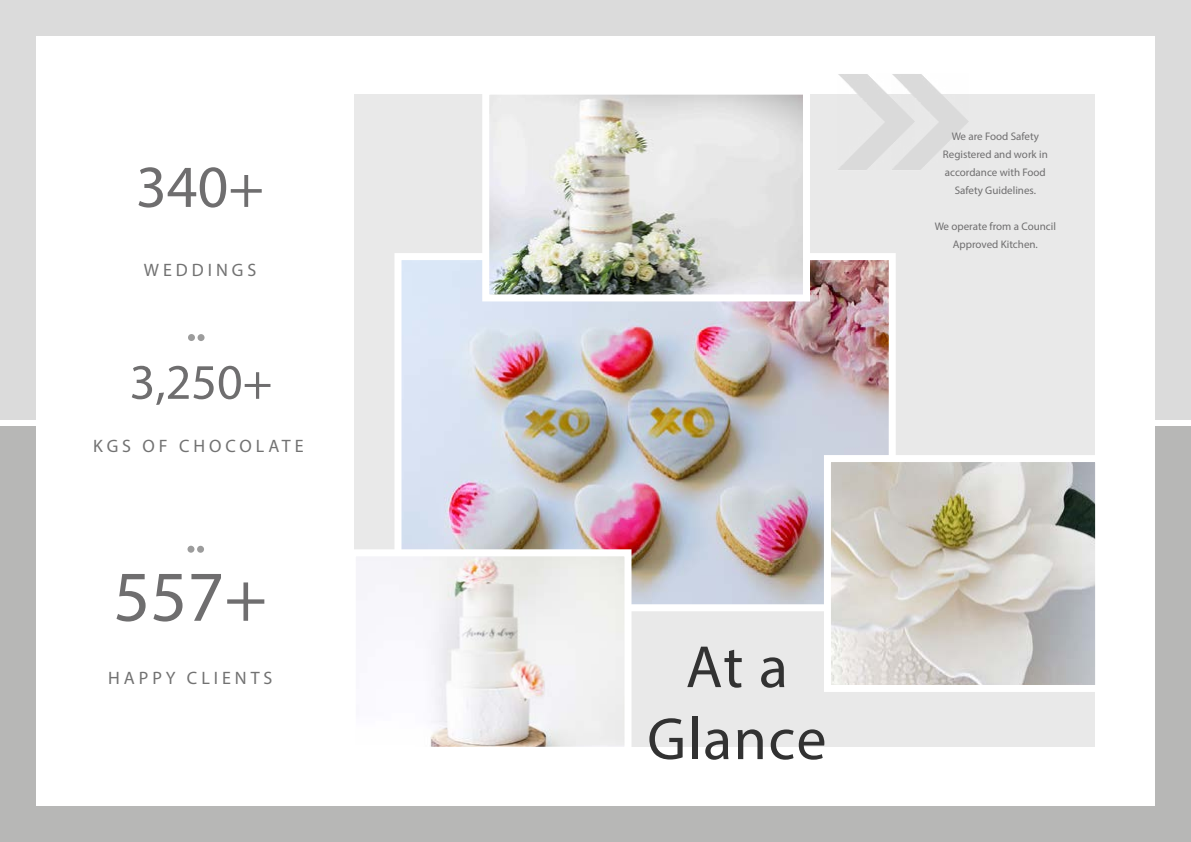
<style>
.page{position:relative;width:1191px;height:842px;background:#fff}
.page>*{position:absolute;margin:0;border:0;box-sizing:border-box;transform-origin:0 0}
.t1{font:72px "Myriad Pro";color:#6f6e6f}
.t2{font:60px/72px "Myriad Pro";letter-spacing:.025em;color:#323232;text-align:center}
.t3{font:60px "Myriad Pro";color:#6f6e6f}
.t4{font:50px "Myriad Pro";color:#6f6e6f}
.t5{font:18px "Myriad Pro";letter-spacing:.22em;color:#727272}
.t6{font:11px/18px "Myriad Pro";color:#6f6e6f;text-align:center}
</style>
<div class="page">
<div style="left:0;top:0;width:1191px;height:419px;background:#dbdbdb"></div>
<div style="left:0;top:427px;width:1191px;height:415px;background:#b7b7b6"></div>
<div style="left:36px;top:36px;width:1119px;height:770px;background:#fff"></div>
<div style="left:355px;top:94px;width:740px;height:653px;background:#e9e9e9"></div>
<img style="left:402px;top:261px;width:485px;height:342px">
<div style="left:394px;top:253px;width:501px;height:358px;border:7px solid #fff"></div>
<img style="left:832px;top:463px;width:262px;height:221px">
<div style="left:824px;top:455px;width:278px;height:237px;border:7px solid #fff"></div>
<img style="left:357px;top:557px;width:266px;height:189px">
<div style="left:349px;top:549px;width:282px;height:205px;border:7px solid #fff"></div>
<img style="left:490px;top:96px;width:312px;height:197px">
<div style="left:482px;top:88px;width:328px;height:213px;border:7px solid #fff"></div>
<img style="left:809px;top:74px;width:53px;height:111px">
<img style="left:862px;top:74px;width:107px;height:96px">
<div style="left:197px;top:546px;width:7px;height:7px;background:#9c9c9c;border-radius:50%"></div>
<div style="left:187px;top:546px;width:7px;height:7px;background:#9c9c9c;border-radius:50%"></div>
<div style="left:197px;top:334px;width:7px;height:7px;background:#9c9c9c;border-radius:50%"></div>
<div style="left:188px;top:334px;width:7px;height:7px;background:#9c9c9c;border-radius:50%"></div>
<h2 class="t3" style="left:136px;top:150px;width:130px">340+</h2>
<h3 class="t5" style="left:144px;top:259px;width:114px">WEDDINGS</h3>
<h3 class="t4" style="left:130px;top:351px;width:144px">3,250+</h3>
<h3 class="t5" style="left:93px;top:435px;width:212px">KGS OF CHOCOLATE</h3>
<h1 class="t1" style="left:113px;top:552px;width:155px">557+</h1>
<h3 class="t5" style="left:108px;top:667px;width:166px">HAPPY CLIENTS</h3>
<p class="t6" style="left:943px;top:128px;width:106px">We are Food Safety<br>Registered and work in accordance with Food<br>Safety Guidelines.</p>
<p class="t6" style="left:934px;top:218px;width:123px">We operate from a Council<br>Approved Kitchen.</p>
<h2 class="t2" style="left:647px;top:630px;width:181px">At a<br>Glance</h2>
</div>
